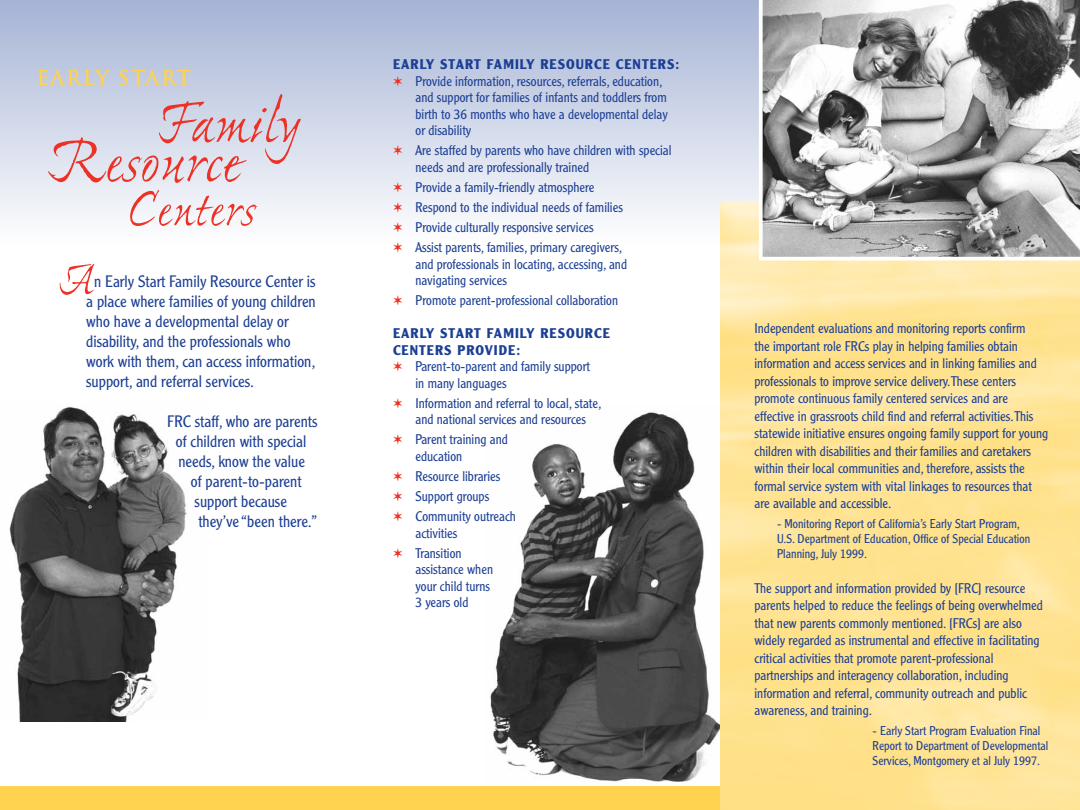
<style>
.page{position:relative;width:1080px;height:810px;background:#fff}
.page>*{position:absolute;margin:0;border:0;box-sizing:border-box;transform-origin:0 0}
.t1{font:700 20px "Trajan Pro";letter-spacing:.075em;color:#ffd24f}
.t2{font:300 16.25px/20px "Clearface Gothic LH";color:#1c3f94}
.t3{font:300 13.75px/17.5px "Clearface Gothic LH";color:#1c3f94}
.t4{font:700 13.75px/16.5px "Clearface Gothic LH";letter-spacing:.075em;color:#1c3f94}
.t5{font:300 12.5px/15px "Clearface Gothic LH";color:#1c3f94}
</style>
<div class="page">
<img style="left:490px;top:412px;width:230px;height:370px">
<div style="left:0;top:786px;width:737px;height:24px;background:#ffd24f"></div>
<div style="left:0;top:0;width:1080px;height:246px;background:linear-gradient(to bottom,#a5b3d5,#fefeff)"></div>
<img style="left:720px;top:201px;width:360px;height:609px">
<img style="left:9px;top:406px;width:178px;height:315px">
<img style="left:763px;top:0;width:317px;height:257px">
<svg style="left:759px;top:0;width:4px;height:257px"></svg>
<svg style="left:759px;top:257px;width:321px;height:4px"></svg>
<svg style="left:60px;top:264px;width:34px;height:31px"></svg>
<svg style="left:130px;top:190px;width:128px;height:36px"></svg>
<svg style="left:48px;top:94px;width:253px;height:89px;background:#d9c9d4"></svg>
<svg style="left:394px;top:76px;width:8px;height:10px"></svg>
<svg style="left:394px;top:145px;width:8px;height:10px"></svg>
<svg style="left:394px;top:182px;width:8px;height:10px"></svg>
<svg style="left:394px;top:202px;width:8px;height:10px"></svg>
<svg style="left:394px;top:222px;width:8px;height:10px"></svg>
<svg style="left:394px;top:242px;width:8px;height:4px"></svg>
<p class="t1" style="left:37px;top:65px;width:156px">EARLY START</p>
<p class="t2" style="left:86px;top:271px;width:231px;text-indent:8px">n Early Start Family Resource Center is a place where families of young children who have a developmental delay or disability, and the professionals who work with them, can access information, support, and referral services.</p>
<p class="t2" style="left:167px;top:411px;width:152px">FRC staff, who are parents</p>
<p class="t2" style="left:176px;top:431px;width:132px">of children with special</p>
<p class="t2" style="left:178px;top:451px;width:128px">needs, know the value</p>
<p class="t2" style="left:191px;top:471px;width:112px">of parent-to-parent</p>
<p class="t2" style="left:195px;top:491px;width:94px">support because</p>
<p class="t2" style="left:198px;top:511px;width:120px">they’ve “been there.”</p>
<p class="t4" style="left:393px;top:56px;width:288px">EARLY START FAMILY RESOURCE CENTERS:</p>
<p class="t3" style="left:415px;top:72px;width:254px;line-height:16.5px">Provide information, resources, referrals, education, and support for families of infants and toddlers from birth to 36 months who have a developmental delay or disability</p>
<p class="t3" style="left:415px;top:142px;width:258px;line-height:16.5px">Are staffed by parents who have children with special needs and are professionally trained</p>
<p class="t3" style="left:416px;top:178px;width:181px">Provide a family-friendly atmosphere</p>
<p class="t3" style="left:416px;top:198px;width:209px">Respond to the individual needs of families</p>
<p class="t3" style="left:416px;top:218px;width:180px">Provide culturally responsive services</p>
<p class="t3" style="left:415px;top:239px;width:213px;line-height:16.5px">Assist parents, families, primary caregivers, and professionals in locating, accessing, and navigating services</p>
<p class="t3" style="left:416px;top:292px;width:204px">Promote parent-professional collaboration</p>
<p class="t4" style="left:393px;top:325px;width:218px">EARLY START FAMILY RESOURCE<br>CENTERS PROVIDE:</p>
<p class="t3" style="left:415px;top:358px;width:176px;line-height:16.5px">Parent-to-parent and family support in many languages</p>
<p class="t3" style="left:415px;top:395px;width:187px;line-height:16.5px">Information and referral to local, state, and national services and resources</p>
<p class="t3" style="left:415px;top:431px;width:94px;line-height:16.5px">Parent training and education</p>
<p class="t3" style="left:416px;top:467px;width:86px">Resource libraries</p>
<p class="t3" style="left:416px;top:487px;width:75px">Support groups</p>
<p class="t3" style="left:415px;top:508px;width:102px;line-height:16.5px">Community outreach activities</p>
<p class="t3" style="left:415px;top:545px;width:79px;line-height:16.5px">Transition assistance when your child turns<br>3 years old</p>
<p class="t3" style="left:754px;top:320px;width:295px">Independent evaluations and monitoring reports confirm<br>the important role FRCs play in helping families obtain information and access services and in linking families and professionals to improve service delivery. These centers promote continuous family centered services and are effective in grassroots child find and referral activities. This statewide initiative ensures ongoing family support for young children with disabilities and their families and caretakers within their local communities and, therefore, assists the formal service system with vital linkages to resources that are available and accessible.</p>
<p class="t5" style="left:777px;top:516px;width:255px">- Monitoring Report of California’s Early Start Program,<br>U.S. Department of Education, Office of Special Education<br>Planning, July 1999.</p>
<p class="t3" style="left:754px;top:579px;width:290px">The support and information provided by [FRC] resource parents helped to reduce the feelings of being overwhelmed that new parents commonly mentioned. [FRCs] are also widely regarded as instrumental and effective in facilitating critical activities that promote parent-professional partnerships and interagency collaboration, including information and referral, community outreach and public awareness, and training.</p>
<p class="t5" style="left:873px;top:723px;width:177px">- Early Start Program Evaluation Final<br>Report to Department of Developmental<br>Services, Montgomery et al July 1997.</p>
</div>
